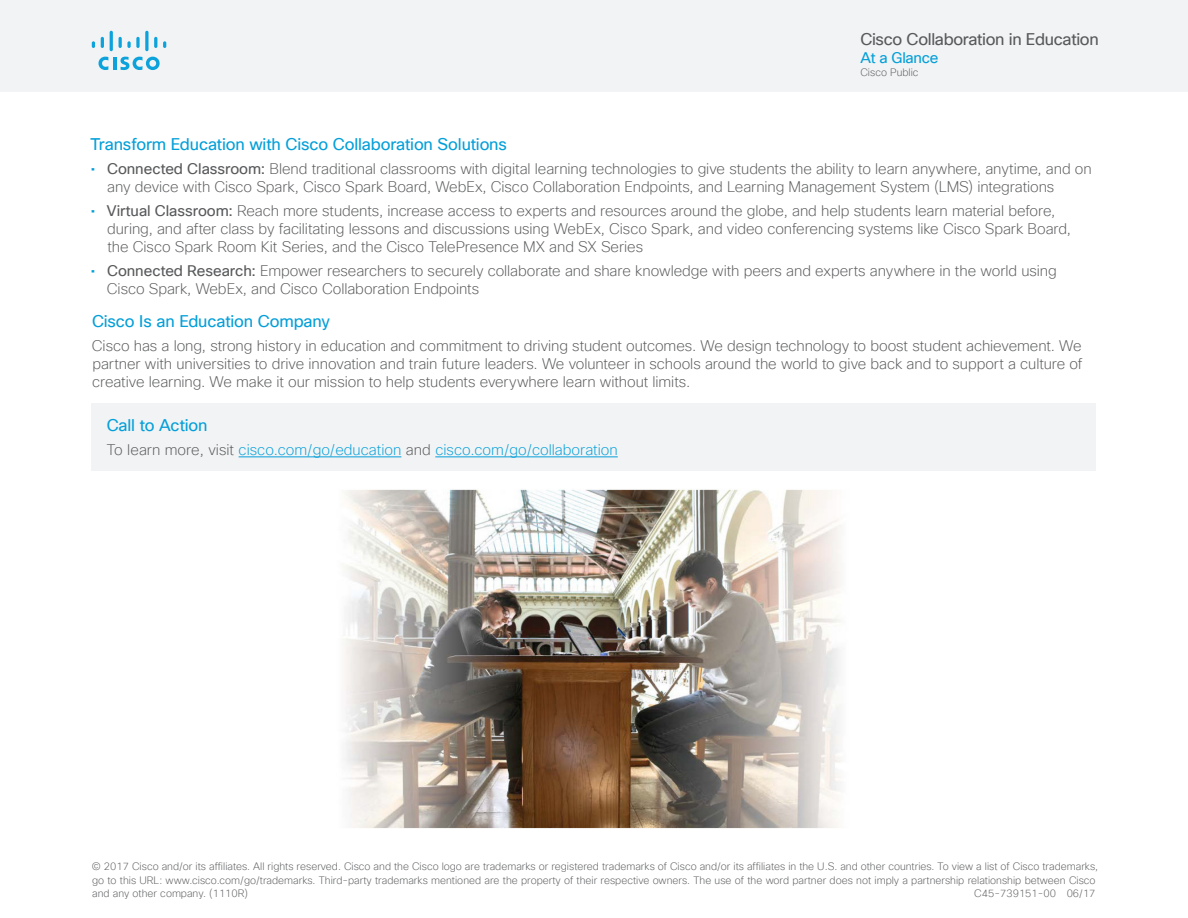
<style>
.page{position:relative;width:1188px;height:918px;background:#fff}
.page>*{position:absolute;margin:0;border:0;box-sizing:border-box;transform-origin:0 0}
.Subhead3{font:16.5px "Cisco Sans TT";letter-spacing:-.01em;color:#049fd9}
.t1{font:16.5px "Cisco Sans TT";letter-spacing:-.02em;color:#58595b}
.Body{font:200 15px/18px "Cisco Sans TT";letter-spacing:-.005em;color:#58595b}
.t2{font:200 15px "Cisco Sans TT";color:#049fd9}
.t3{font:15px "Cisco Sans TT";letter-spacing:-.02em;color:#049fd9}
.Confidentiality{font:200 10.5px/13.5px "Cisco Sans TT";color:#58595b}
.s1{font-weight:400;color:#049fd9}
.s2{font-weight:400}
.s3{color:#58595b}
</style>
<div class="page">
<div style="left:0;top:0;width:1188px;height:92px;background:#f1f3f4"></div>
<svg style="left:99px;top:57px;width:61px;height:13px"></svg>
<svg style="left:92px;top:41px;width:3px;height:7px"></svg>
<svg style="left:101px;top:37px;width:3px;height:11px"></svg>
<hr style="left:110px;top:31px;width:3px;height:20px;background:#0ca2db;border-radius:2px">
<svg style="left:119px;top:37px;width:12px;height:11px"></svg>
<svg style="left:136px;top:37px;width:4px;height:11px"></svg>
<svg style="left:145px;top:31px;width:4px;height:20px"></svg>
<svg style="left:154px;top:37px;width:3px;height:11px"></svg>
<svg style="left:163px;top:41px;width:3px;height:7px"></svg>
<div style="left:92px;top:403px;width:1004px;height:67px;background:#f1f3f4"></div>
<hr style="left:239px;top:457px;width:162px;height:1px;background:#049fd9">
<hr style="left:435px;top:457px;width:183px;height:1px;background:#049fd9">
<img style="left:342px;top:489px;width:499px;height:339px">
<p class="t1" style="left:860px;top:28px;width:240px">Cisco Collaboration in Education</p>
<p class="t3" style="left:860px;top:48px;width:80px">At a Glance</p>
<p class="Confidentiality" style="left:860px;top:66px;width:60px">Cisco Public</p>
<p class="Subhead3" style="left:91px;top:133px;width:418px">Transform Education with Cisco Collaboration Solutions</p>
<p class="Body" style="left:107px;top:160px;width:986px;text-indent:-17px"><span class="s1">•</span> <span class="s2">Connected Classroom:</span> Blend traditional classrooms with digital learning technologies to give students the ability to learn anywhere, anytime, and on any device with Cisco Spark, Cisco Spark Board, WebEx, Cisco Collaboration Endpoints, and Learning Management System (LMS) integrations</p>
<p class="Body" style="left:107px;top:202px;width:965px;text-indent:-17px"><span class="s1">•</span> <span class="s2">Virtual Classroom:</span> Reach more students, increase access to experts and resources around the globe, and help students learn material before, during, and after class by facilitating lessons and discussions using WebEx, Cisco Spark, and video conferencing systems like Cisco Spark Board, the Cisco Spark Room Kit Series, and the Cisco TelePresence MX and SX Series</p>
<p class="Body" style="left:107px;top:262px;width:951px;text-indent:-16px"><span class="s1">•</span> <span class="s2">Connected Research:</span> Empower researchers to securely collaborate and share knowledge with peers and experts anywhere in the world using<br>Cisco Spark, WebEx, and Cisco Collaboration Endpoints</p>
<p class="Subhead3" style="left:92px;top:310px;width:239px">Cisco Is an Education Company</p>
<p class="Body" style="left:92px;top:337px;width:992px;text-align:justify">Cisco has a long, strong history in education and commitment to driving student outcomes. We design technology to boost student achievement. We partner with universities to drive innovation and train future leaders. We volunteer in schools around the world to give back and to support a culture of creative learning. We make it our mission to help students everywhere learn without limits.</p>
<p class="Subhead3" style="left:107px;top:415px;width:102px">Call to Action</p>
<p class="t2" style="left:107px;top:440px;width:513px"><span class="s3">To learn more, visit</span> cisco.com/go/education <span class="s3">and</span> cisco.com/go/collaboration</p>
<p class="Confidentiality" style="left:92px;top:860px;width:1008px">© 2017 Cisco and/or its affiliates. All rights reserved. Cisco and the Cisco logo are trademarks or registered trademarks of Cisco and/or its affiliates in the U.S. and other countries. To view a list of Cisco trademarks, go to this URL: www.cisco.com/go/trademarks. Third-party trademarks mentioned are the property of their respective owners. The use of the word partner does not imply a partnership relationship between Cisco and any other company. (1110R)</p>
<p class="Confidentiality" style="left:974px;top:887px;width:123px">C45-739151-00 06/17</p>
</div>
